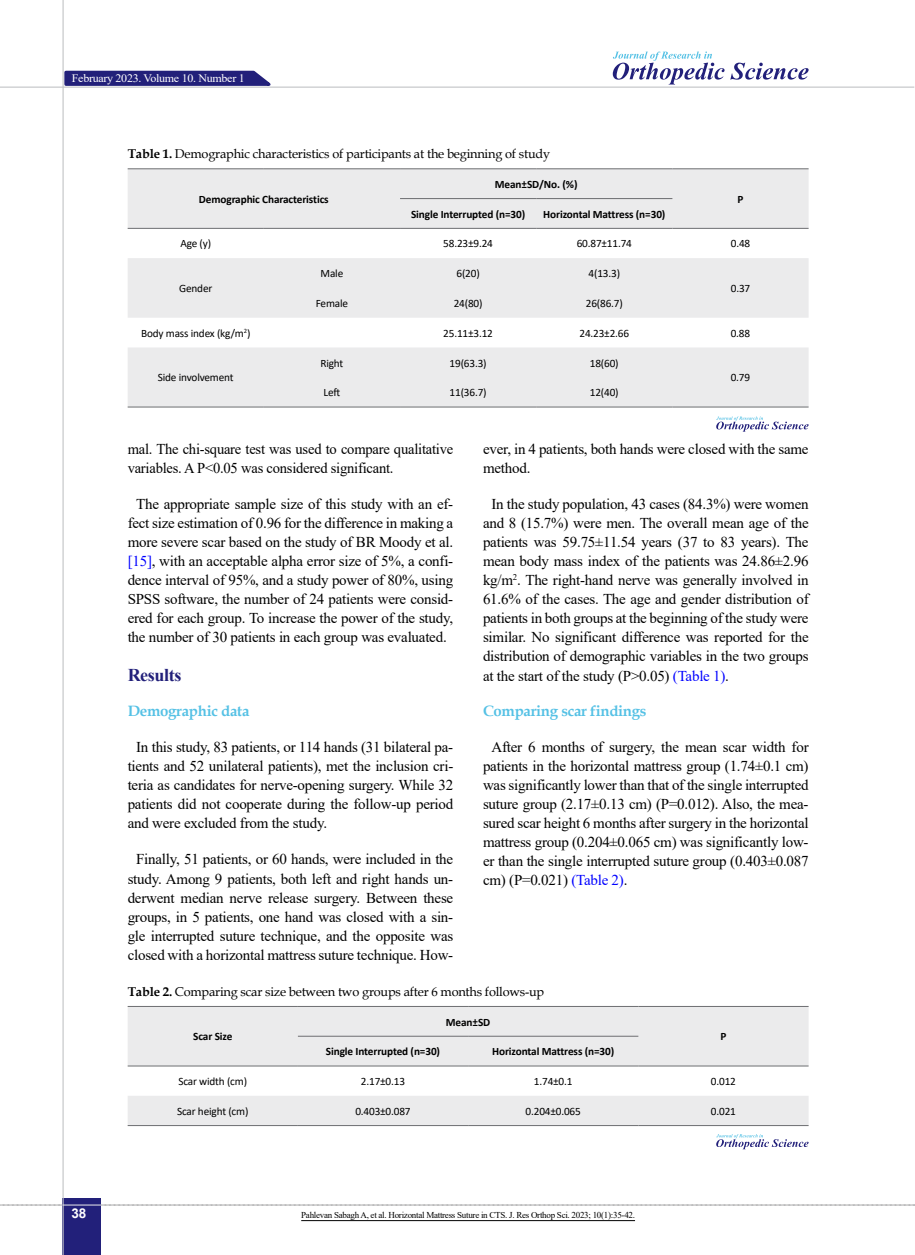
<style>
.page{position:relative;width:915px;height:1255px;background:#fff}
.page>*{position:absolute;margin:0;border:0;box-sizing:border-box;transform-origin:0 0}
.t1{font:700 18px "Times New Roman";letter-spacing:-.02em;color:#22207a}
.t2{font:15px/19px "Times New Roman";letter-spacing:-.015em;color:#000;text-align:justify}
.t3{font:700 15px "Book Antiqua";letter-spacing:-.02em;color:#55c1e5}
.t4{font:700 13.5px "Arial";color:#fff}
.t5{font:12.75px "Book Antiqua";letter-spacing:-.015em;color:#000}
.t6{font:11.4px "Times New Roman";letter-spacing:-.025em;color:#fff;scale:1.05 1}
.t7{font:11.25px "Calibri";letter-spacing:-.015em;color:#000}
.t8{font:700 11.25px "Calibri";letter-spacing:-.01em;color:#000}
.t9{font:9px "Times New Roman";letter-spacing:-.03em;color:#000}
.s1{font-weight:700}
.s2{color:#00f}
</style>
<div class="page">
<svg style="left:0;top:1204px;width:915px;height:1px"></svg>
<div style="left:63px;top:1198px;width:38px;height:56px;background:#22207a"></div>
<hr style="left:62px;top:0;width:2px;height:1254px;background:#c2c4c6">
<hr style="left:63px;top:1204px;width:38px;height:1px;background:#ebebec">
<svg style="left:63px;top:69px;width:215px;height:18px;background:#504f95"></svg>
<svg style="left:612px;top:51px;width:196px;height:33px"></svg>
<hr style="left:0;top:87px;width:914px;height:1px;background:#c2c4c6">
<div style="left:128px;top:169px;width:680px;height:59px;background:#ebebec"></div>
<svg style="left:128px;top:258px;width:680px;height:148px;fill:#ebebec"></svg>
<hr style="left:128px;top:406px;width:136px;height:1px;background:#6d6e71">
<hr style="left:672px;top:406px;width:136px;height:1px;background:#6d6e71">
<hr style="left:264px;top:406px;width:136px;height:1px;background:#6d6e71">
<hr style="left:400px;top:406px;width:136px;height:1px;background:#6d6e71">
<hr style="left:536px;top:406px;width:136px;height:1px;background:#6d6e71">
<hr style="left:128px;top:168px;width:136px;height:1px;background:#6d6e71">
<hr style="left:264px;top:168px;width:136px;height:1px;background:#6d6e71">
<hr style="left:128px;top:228px;width:136px;height:1px;background:#6d6e71">
<hr style="left:264px;top:228px;width:136px;height:1px;background:#6d6e71">
<hr style="left:672px;top:168px;width:136px;height:1px;background:#6d6e71">
<hr style="left:672px;top:228px;width:136px;height:1px;background:#6d6e71">
<hr style="left:400px;top:228px;width:136px;height:1px;background:#6d6e71">
<hr style="left:536px;top:228px;width:136px;height:1px;background:#6d6e71">
<hr style="left:400px;top:168px;width:136px;height:1px;background:#6d6e71">
<hr style="left:536px;top:168px;width:136px;height:1px;background:#6d6e71">
<hr style="left:400px;top:198px;width:136px;height:1px;background:#6d6e71">
<hr style="left:536px;top:198px;width:136px;height:1px;background:#6d6e71">
<svg style="left:716px;top:416px;width:92px;height:15px"></svg>
<svg style="left:128px;top:1007px;width:680px;height:118px;fill:#ebebec"></svg>
<hr style="left:128px;top:1125px;width:170px;height:1px;background:#6d6e71">
<hr style="left:298px;top:1125px;width:170px;height:1px;background:#6d6e71">
<hr style="left:468px;top:1125px;width:170px;height:1px;background:#6d6e71">
<hr style="left:638px;top:1125px;width:170px;height:1px;background:#6d6e71">
<hr style="left:128px;top:1006px;width:170px;height:1px;background:#6d6e71">
<hr style="left:128px;top:1065px;width:170px;height:1px;background:#6d6e71">
<hr style="left:298px;top:1006px;width:170px;height:1px;background:#6d6e71">
<hr style="left:468px;top:1006px;width:170px;height:1px;background:#6d6e71">
<hr style="left:638px;top:1006px;width:170px;height:1px;background:#6d6e71">
<hr style="left:638px;top:1065px;width:170px;height:1px;background:#6d6e71">
<hr style="left:298px;top:1035px;width:170px;height:1px;background:#6d6e71">
<hr style="left:468px;top:1035px;width:170px;height:1px;background:#6d6e71">
<hr style="left:298px;top:1065px;width:170px;height:1px;background:#6d6e71">
<hr style="left:468px;top:1065px;width:170px;height:1px;background:#6d6e71">
<svg style="left:716px;top:1134px;width:92px;height:15px"></svg>
<hr style="left:301px;top:1220px;width:333px;height:1px;background:#000">
<p class="t6" style="left:72px;top:70px;width:166px">February 2023. Volume 10. Number 1</p>
<p class="t5" style="left:128px;top:145px;width:424px"><span class="s1">Table 1.</span> Demographic characteristics of participants at the beginning of study</p>
<p class="t8" style="left:199px;top:191px;width:131px">Demographic Characteristics</p>
<p class="t8" style="left:494px;top:176px;width:84px">Mean±SD/No. (%)</p>
<p class="t8" style="left:411px;top:206px;width:116px">Single Interrupted (n=30)</p>
<p class="t8" style="left:543px;top:206px;width:124px">Horizontal Mattress (n=30)</p>
<p class="t8" style="left:737px;top:191px;width:7px">P</p>
<p class="t7" style="left:180px;top:236px;width:32px">Age (y)</p>
<p class="t7" style="left:443px;top:236px;width:51px">58.23±9.24</p>
<p class="t7" style="left:576px;top:236px;width:57px">60.87±11.74</p>
<p class="t7" style="left:730px;top:236px;width:21px">0.48</p>
<p class="t7" style="left:179px;top:280px;width:35px">Gender</p>
<p class="t7" style="left:320px;top:266px;width:24px">Male</p>
<p class="t7" style="left:456px;top:266px;width:25px">6(20)</p>
<p class="t7" style="left:588px;top:266px;width:33px">4(13.3)</p>
<p class="t7" style="left:730px;top:280px;width:21px">0.37</p>
<p class="t7" style="left:316px;top:295px;width:34px">Female</p>
<p class="t7" style="left:453px;top:295px;width:30px">24(80)</p>
<p class="t7" style="left:585px;top:295px;width:38px">26(86.7)</p>
<p class="t7" style="left:141px;top:325px;width:111px">Body mass index (kg/m<sup>2</sup>)</p>
<p class="t7" style="left:443px;top:325px;width:51px">25.11±3.12</p>
<p class="t7" style="left:579px;top:325px;width:51px">24.23±2.66</p>
<p class="t7" style="left:730px;top:325px;width:21px">0.88</p>
<p class="t7" style="left:158px;top:370px;width:77px">Side involvement</p>
<p class="t7" style="left:320px;top:355px;width:24px">Right</p>
<p class="t7" style="left:449px;top:355px;width:38px">19(63.3)</p>
<p class="t7" style="left:589px;top:355px;width:30px">18(60)</p>
<p class="t7" style="left:730px;top:370px;width:21px">0.79</p>
<p class="t7" style="left:323px;top:385px;width:18px">Left</p>
<p class="t7" style="left:449px;top:385px;width:38px">11(36.7)</p>
<p class="t7" style="left:589px;top:385px;width:30px">12(40)</p>
<p class="t2" style="left:128px;top:439px;width:327px">mal. The chi-square test was used to compare qualitative variables. A P&lt;0.05 was considered significant.</p>
<p class="t2" style="left:128px;top:494px;width:327px;text-align:center">The appropriate sample size of this study with an ef&shy;fect size estimation of 0.96 for the difference in making a more severe scar based on the study of BR Moody et al. <span class="s2">[15]</span>, with an acceptable alpha error size of 5%, a confi&shy;dence interval of 95%, and a study power of 80%, using SPSS software, the number of 24 patients were consid&shy;ered for each group. To increase the power of the study, the number of 30 patients in each group was evaluated.</p>
<p class="t1" style="left:128px;top:662px;width:55px">Results</p>
<p class="t3" style="left:128px;top:700px;width:123px">Demographic data</p>
<p class="t2" style="left:128px;top:737px;width:327px;text-indent:9px">In this study, 83 patients, or 114 hands (31 bilateral pa&shy;tients and 52 unilateral patients), met the inclusion cri&shy;teria as candidates for nerve-opening surgery. While 32 patients did not cooperate during the follow-up period and were excluded from the study.</p>
<p class="t2" style="left:128px;top:849px;width:327px;text-align:center">Finally, 51 patients, or 60 hands, were included in the study. Among 9 patients, both left and right hands un&shy;derwent median nerve release surgery. Between these groups, in 5 patients, one hand was closed with a sin&shy;gle interrupted suture technique, and the opposite was closed with a horizontal mattress suture technique. How-</p>
<p class="t2" style="left:483px;top:439px;width:327px">ever, in 4 patients, both hands were closed with the same method.</p>
<p class="t2" style="left:483px;top:494px;width:327px;text-indent:9px">In the study population, 43 cases (84.3%) were women and 8 (15.7%) were men. The overall mean age of the patients was 59.75±11.54 years (37 to 83 years). The mean body mass index of the patients was 24.86±2.96 kg/m<sup>2</sup>. The right-hand nerve was generally involved in 61.6% of the cases. The age and gender distribution of patients in both groups at the beginning of the study were similar. No significant difference was reported for the distribution of demographic variables in the two groups at the start of the study (P&gt;0.05) <span class="s2">(Table 1)</span>.</p>
<p class="t3" style="left:483px;top:700px;width:165px">Comparing scar findings</p>
<p class="t2" style="left:483px;top:736px;width:327px;text-indent:9px">After 6 months of surgery, the mean scar width for patients in the horizontal mattress group (1.74±0.1 cm) was significantly lower than that of the single interrupted suture group (2.17±0.13 cm) (P=0.012). Also, the mea&shy;sured scar height 6 months after surgery in the horizontal mattress group (0.204±0.065 cm) was significantly low&shy;er than the single interrupted suture group (0.403±0.087 cm) (P=0.021) <span class="s2">(Table 2)</span>.</p>
<p class="t5" style="left:128px;top:982px;width:418px"><span class="s1">Table 2.</span> Comparing scar size between two groups after 6 months follows-up</p>
<p class="t8" style="left:193px;top:1028px;width:41px">Scar Size</p>
<p class="t8" style="left:446px;top:1013px;width:46px">Mean±SD</p>
<p class="t8" style="left:326px;top:1043px;width:116px">Single Interrupted (n=30)</p>
<p class="t8" style="left:492px;top:1043px;width:124px">Horizontal Mattress (n=30)</p>
<p class="t8" style="left:720px;top:1028px;width:7px">P</p>
<p class="t4" style="left:71px;top:1203px;width:17px">38</p>
<p class="t7" style="left:178px;top:1073px;width:70px">Scar width (cm)</p>
<p class="t7" style="left:361px;top:1073px;width:46px">2.17±0.13</p>
<p class="t7" style="left:533px;top:1073px;width:40px">1.74±0.1</p>
<p class="t7" style="left:710px;top:1073px;width:26px">0.012</p>
<p class="t7" style="left:177px;top:1103px;width:73px">Scar height (cm)</p>
<p class="t7" style="left:355px;top:1103px;width:57px">0.403±0.087</p>
<p class="t7" style="left:525px;top:1103px;width:57px">0.204±0.065</p>
<p class="t7" style="left:710px;top:1103px;width:26px">0.021</p>
<p class="t9" style="left:301px;top:1208px;width:335px">Pahlevan Sabagh A, et al. Horizontal Mattress Suture in CTS. J. Res Orthop Sci. 2023; 10(1):35-42.</p>
</div>
